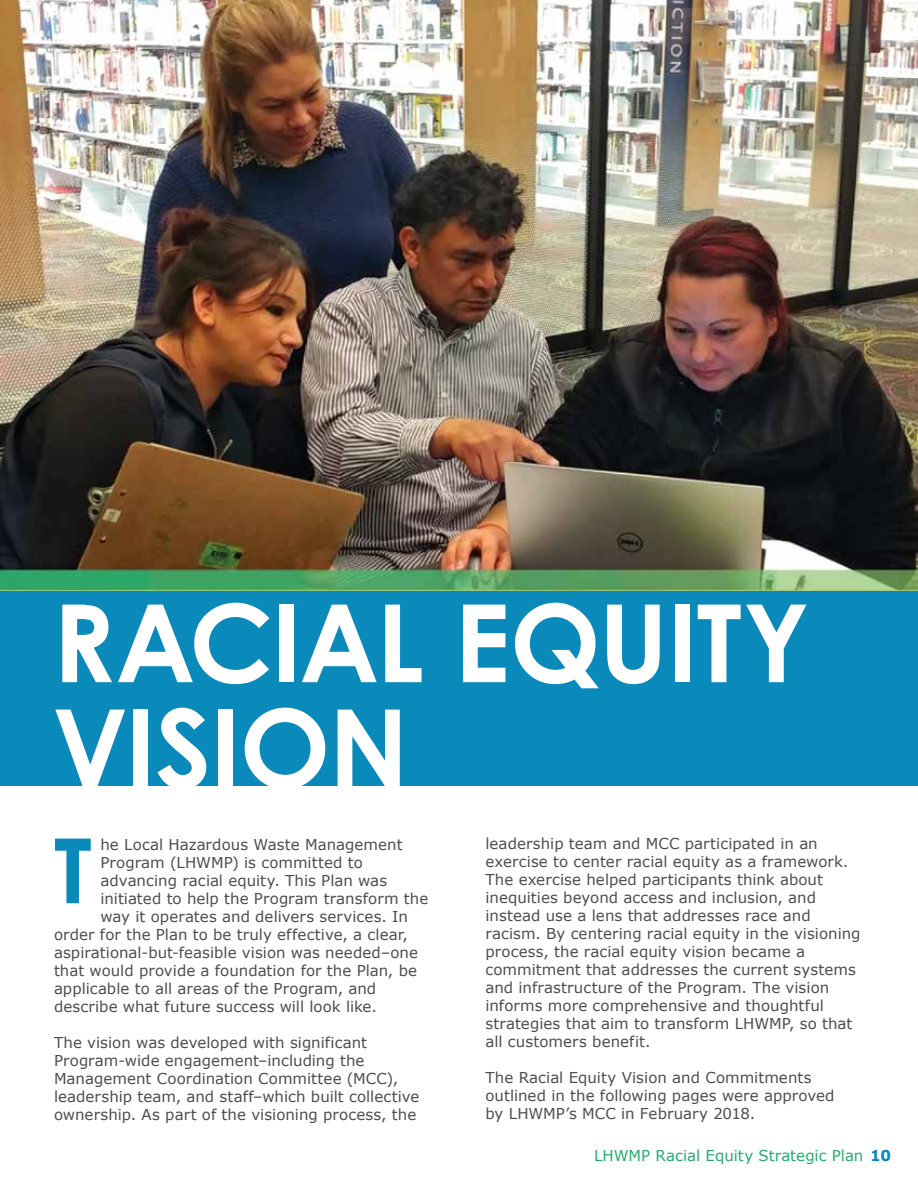
<style>
.page{position:relative;width:918px;height:1188px;background:#fff}
.page>*{position:absolute;margin:0;border:0;box-sizing:border-box;transform-origin:0 0}
.t1{font:700 108px/105px "Century Gothic";letter-spacing:-.01em;color:#fff}
.t2{font:700 90px "Century Gothic";color:#0a8abb}
.t3{font:15px/18px "Verdana";letter-spacing:.005em;color:#4d4d4f}
.t4{font:15px "Verdana";color:#25ab6d}
.s1{font-weight:700;color:#0a8abb}
</style>
<div class="page">
<img style="left:0;top:0;width:918px;height:592px">
<div style="left:0;top:592px;width:918px;height:194px;background:#0a8abb"></div>
<h1 class="t1" style="left:52px;top:588px;width:759px">RACIAL EQUITY<br>VISION</h1>
<p class="t3" style="left:100px;top:836px;width:304px">he Local Hazardous Waste Management</p>
<p class="t3" style="left:100px;top:854px;width:264px">Program (LHWMP) is committed to</p>
<p class="t3" style="left:100px;top:872px;width:288px">advancing racial equity. This Plan was</p>
<p class="t3" style="left:100px;top:890px;width:329px">initiated to help the Program transform the</p>
<p class="t3" style="left:100px;top:908px;width:309px">way it operates and delivers services. In</p>
<p class="t3" style="left:54px;top:926px;width:356px">order for the Plan to be truly effective, a clear,</p>
<p class="t3" style="left:54px;top:944px;width:365px">aspirational-but-feasible vision was needed–one</p>
<p class="t3" style="left:54px;top:962px;width:365px">that would provide a foundation for the Plan, be</p>
<p class="t3" style="left:54px;top:980px;width:324px">applicable to all areas of the Program, and</p>
<p class="t3" style="left:54px;top:998px;width:324px">describe what future success will look like.</p>
<p class="t3" style="left:54px;top:1034px;width:367px">The vision was developed with significant Program-wide engagement–including the Management Coordination Committee (MCC), leadership team, and staff–which built collective ownership. As part of the visioning process, the</p>
<h2 class="t2" style="left:54px;top:814px;width:39px">T</h2>
<p class="t3" style="left:485px;top:834px;width:377px">leadership team and MCC participated in an exercise to center racial equity as a framework.<br>The exercise helped participants think about inequities beyond access and inclusion, and instead use a lens that addresses race and racism. By centering racial equity in the visioning process, the racial equity vision became a commitment that addresses the current systems and infrastructure of the Program. The vision informs more comprehensive and thoughtful strategies that aim to transform LHWMP, so that all customers benefit.</p>
<p class="t3" style="left:485px;top:1068px;width:351px">The Racial Equity Vision and Commitments outlined in the following pages were approved by LHWMP’s MCC in February 2018.</p>
<p class="t4" style="left:594px;top:1146px;width:298px">LHWMP Racial Equity Strategic Plan <span class="s1">10</span></p>
</div>
